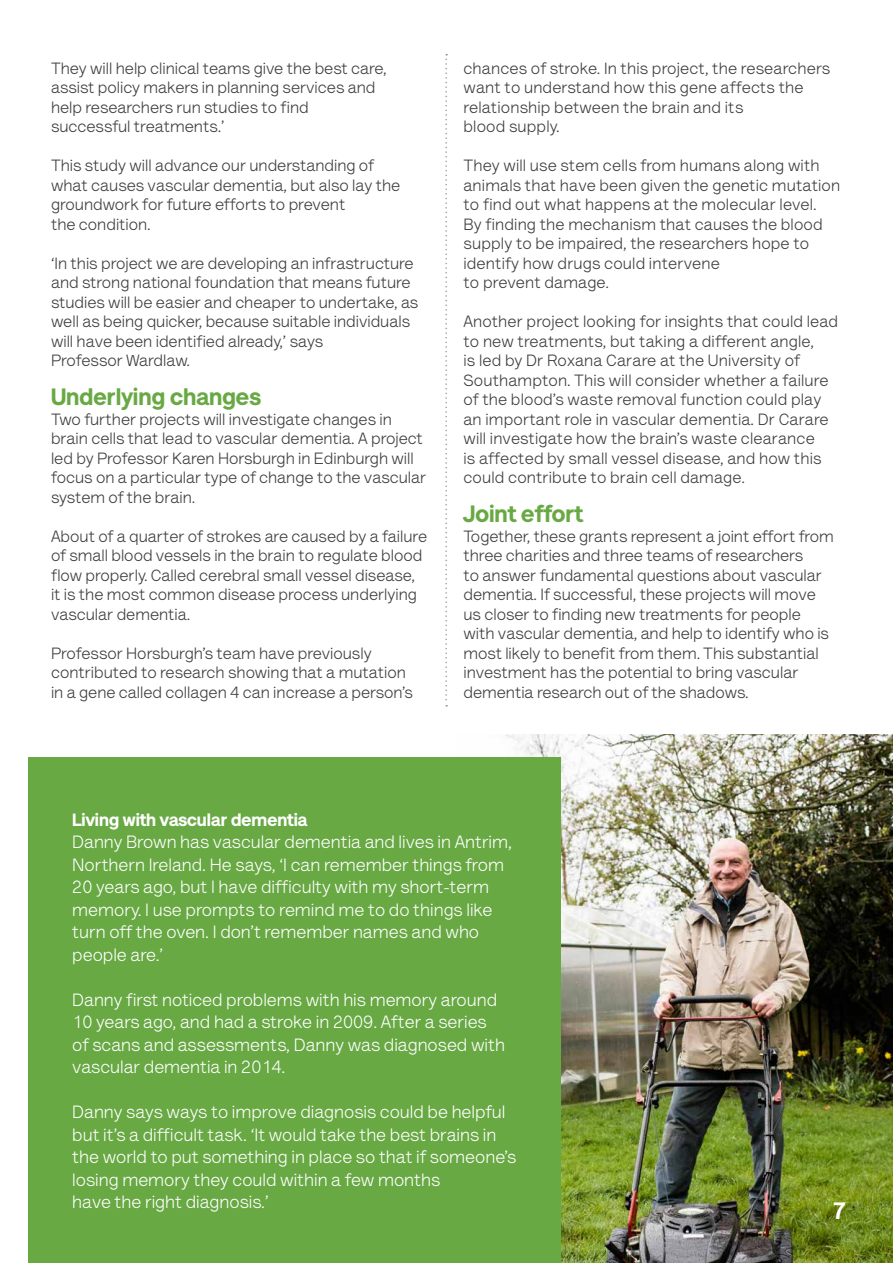
<style>
.page{position:relative;width:893px;height:1263px;background:#fff}
.page>*{position:absolute;margin:0;border:0;box-sizing:border-box;transform-origin:0 0}
.t1{font:900 24px "AS Lettera Text";color:#68a944}
.t2{font:900 24px "AS Lettera Text";color:#fff}
.t3{font:18px/22.5px "AS Lettera Text";color:#fff}
.t4{font:900 18px "AS Lettera Text";color:#fff}
.t5{font:16.5px/19.5px "AS Lettera Text";color:#3c3c3b}
</style>
<div class="page">
<img style="left:506px;top:735px;width:387px;height:528px">
<div style="left:28px;top:757px;width:533px;height:506px;background:#68a944"></div>
<svg style="left:445px;top:54px;width:2px;height:652px"></svg>
<p class="t5" style="left:51px;top:57px;width:337px">They will help clinical teams give the best care, assist policy makers in planning services and help researchers run studies to find successful treatments.’</p>
<p class="t5" style="left:51px;top:154px;width:351px">This study will advance our understanding of what causes vascular dementia, but also lay the groundwork for future efforts to prevent<br>the condition.</p>
<p class="t5" style="left:51px;top:252px;width:369px">‘In this project we are developing an infrastructure and strong national foundation that means future studies will be easier and cheaper to undertake, as well as being quicker, because suitable individuals will have been identified already,’ says<br>Professor Wardlaw.</p>
<h1 class="t1" style="left:51px;top:377px;width:211px">Underlying changes</h1>
<p class="t5" style="left:51px;top:408px;width:377px">Two further projects will investigate changes in brain cells that lead to vascular dementia. A project led by Professor Karen Horsburgh in Edinburgh will focus on a particular type of change to the vascular system of the brain.</p>
<p class="t5" style="left:51px;top:525px;width:378px">About of a quarter of strokes are caused by a failure of small blood vessels in the brain to regulate blood flow properly. Called cerebral small vessel disease, it is the most common disease process underlying vascular dementia.</p>
<p class="t5" style="left:51px;top:642px;width:363px">Professor Horsburgh’s team have previously contributed to research showing that a mutation in a gene called collagen 4 can increase a person’s</p>
<p class="t5" style="left:463px;top:57px;width:368px">chances of stroke. In this project, the researchers want to understand how this gene affects the relationship between the brain and its<br>blood supply.</p>
<p class="t5" style="left:463px;top:154px;width:378px">They will use stem cells from humans along with animals that have been given the genetic mutation to find out what happens at the molecular level.<br>By finding the mechanism that causes the blood supply to be impaired, the researchers hope to identify how drugs could intervene<br>to prevent damage.</p>
<p class="t5" style="left:463px;top:310px;width:376px">Another project looking for insights that could lead to new treatments, but taking a different angle,<br>is led by Dr Roxana Carare at the University of Southampton. This will consider whether a failure of the blood’s waste removal function could play an important role in vascular dementia. Dr Carare will investigate how the brain’s waste clearance<br>is affected by small vessel disease, and how this could contribute to brain cell damage.</p>
<h1 class="t1" style="left:463px;top:494px;width:121px">Joint effort</h1>
<p class="t5" style="left:463px;top:525px;width:372px">Together, these grants represent a joint effort from three charities and three teams of researchers<br>to answer fundamental questions about vascular dementia. If successful, these projects will move us closer to finding new treatments for people with vascular dementia, and help to identify who is most likely to benefit from them. This substantial investment has the potential to bring vascular dementia research out of the shadows.</p>
<p class="t4" style="left:72px;top:804px;width:237px">Living with vascular dementia</p>
<p class="t3" style="left:72px;top:829px;width:441px">Danny Brown has vascular dementia and lives in Antrim, Northern Ireland. He says, ‘I can remember things from 20 years ago, but I have difficulty with my short-term memory. I use prompts to remind me to do things like turn off the oven. I don’t remember names and who people are.’</p>
<p class="t3" style="left:72px;top:987px;width:434px">Danny first noticed problems with his memory around 10 years ago, and had a stroke in 2009. After a series of scans and assessments, Danny was diagnosed with vascular dementia in 2014.</p>
<p class="t3" style="left:72px;top:1099px;width:445px">Danny says ways to improve diagnosis could be helpful but it’s a difficult task. ‘It would take the best brains in the world to put something in place so that if someone’s losing memory they could within a few months<br>have the right diagnosis.’</p>
<h1 class="t2" style="left:833px;top:1191px;width:15px">7</h1>
</div>
